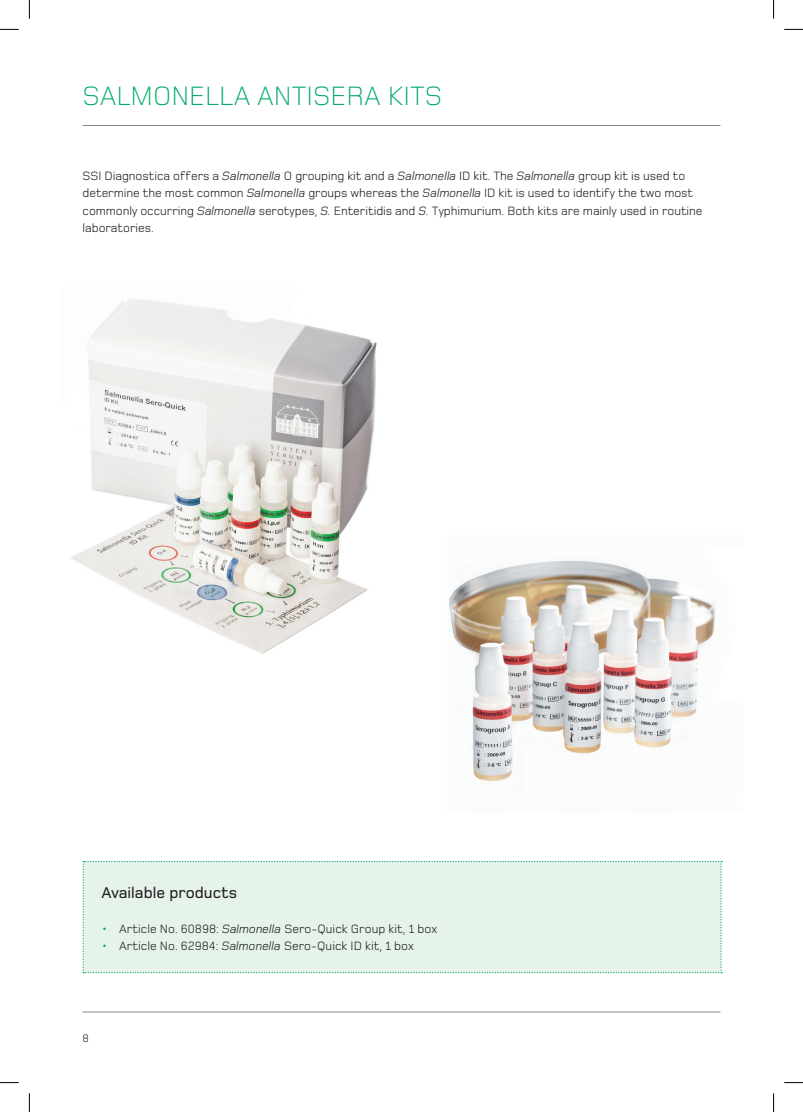
<style>
.page{position:relative;width:803px;height:1112px;background:#fff}
.page>*{position:absolute;margin:0;border:0;box-sizing:border-box;transform-origin:0 0}
.t1{font:300 27.5px "Foundry Monoline";color:#00ab66}
.t2{font:500 16.25px "Foundry Monoline";color:#231f20}
.t3{font:12.5px/17.5px "Foundry Monoline";letter-spacing:-.005em;color:#231f20}
.t4{font:11.25px "Foundry Monoline";color:#231f20}
.s1{font-style:italic}
.s2{color:#00ab66}
</style>
<div class="page">
<hr style="left:83px;top:125px;width:637px;height:1px;background:#7a8590">
<hr style="left:83px;top:1011px;width:637px;height:1px;background:#7a8590">
<div style="left:83px;top:861px;width:639px;height:111px;background:#e6f3eb"></div>
<img style="left:449px;top:560px;width:267px;height:221px">
<img style="left:71px;top:299px;width:306px;height:355px">
<svg style="left:0;top:29px;width:19px;height:1px"></svg>
<svg style="left:784px;top:29px;width:19px;height:1px"></svg>
<svg style="left:0;top:1082px;width:19px;height:1px"></svg>
<svg style="left:784px;top:1082px;width:19px;height:1px"></svg>
<svg style="left:29px;top:0;width:1px;height:19px"></svg>
<svg style="left:29px;top:1093px;width:1px;height:18px"></svg>
<svg style="left:773px;top:0;width:1px;height:19px"></svg>
<svg style="left:773px;top:1093px;width:1px;height:18px"></svg>
<h1 class="t1" style="left:83px;top:80px;width:357px">SALMONELLA ANTISERA KITS</h1>
<p class="t3" style="left:83px;top:166px;width:621px">SSI Diagnostica offers a <span class="s1">Salmonella</span> O grouping kit and a <span class="s1">Salmonella</span> ID kit. The <span class="s1">Salmonella</span> group kit is used to determine the most common <span class="s1">Salmonella</span> groups whereas the <span class="s1">Salmonella</span> ID kit is used to identify the two most commonly occurring <span class="s1">Salmonella</span> serotypes, <span class="s1">S.</span> Enteritidis and <span class="s1">S.</span> Typhimurium. Both kits are mainly used in routine laboratories.</p>
<h2 class="t2" style="left:101px;top:883px;width:137px">Available products</h2>
<p class="t3" style="left:101px;top:919px;width:337px"><span class="s2">•</span> Article No. 60898: <span class="s1">Salmonella</span> Sero-Quick Group kit, 1 box</p>
<p class="t3" style="left:101px;top:936px;width:314px"><span class="s2">•</span> Article No. 62984: <span class="s1">Salmonella</span> Sero-Quick ID kit, 1 box</p>
<p class="t4" style="left:83px;top:1031px;width:8px">8</p>
</div>
